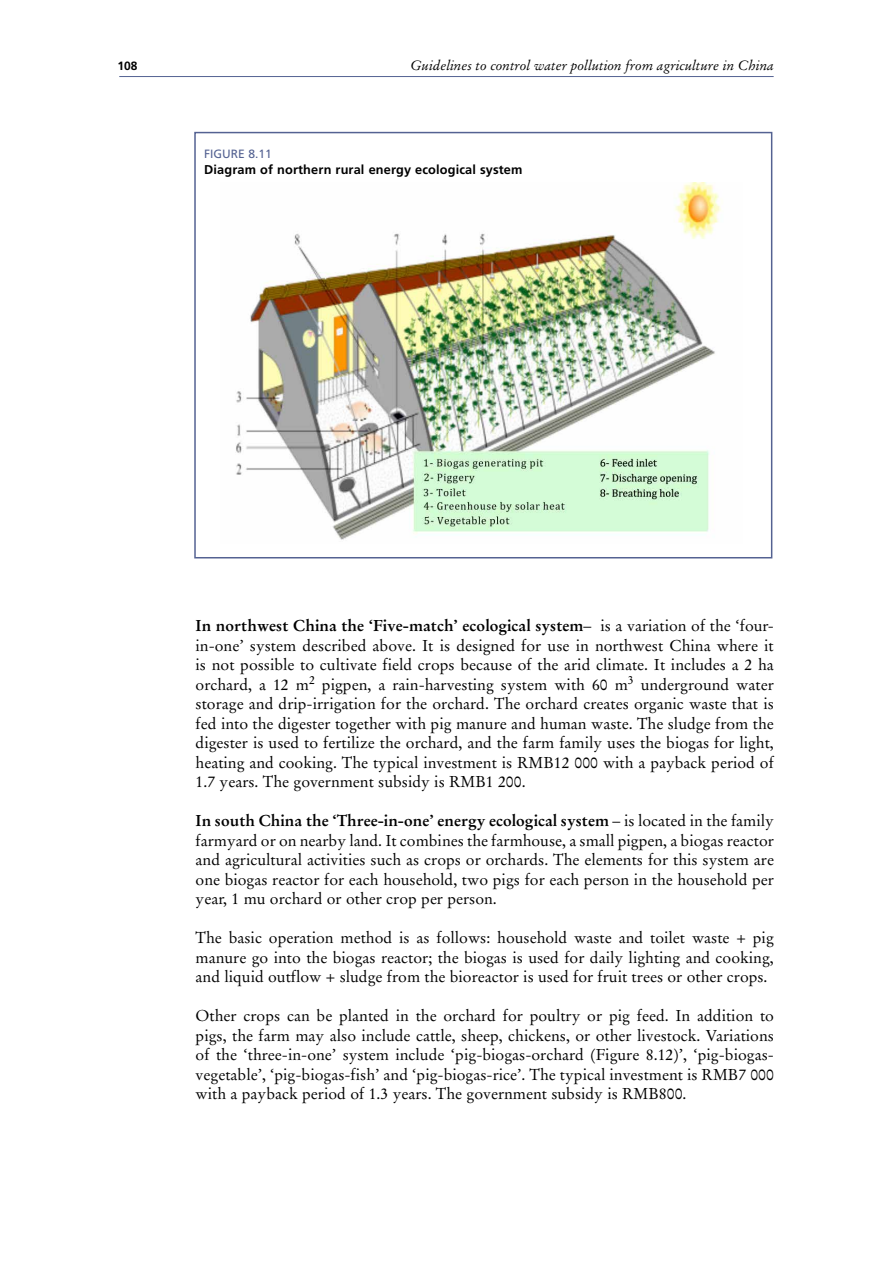
<style>
.page{position:relative;width:893px;height:1263px;background:#fff}
.page>*{position:absolute;margin:0;border:0;box-sizing:border-box;transform-origin:0 0}
.t1{font:15.75px/19.5px "Stempel Garamond";color:#000;text-align:justify}
.t2{font:italic 13.5px "Stempel Garamond";color:#000}
.t3{font:700 12.75px "Frutiger";letter-spacing:.01em;color:#000}
.t4{font:12px "Frutiger";color:#546292}
.t5{font:700 12px "Frutiger";color:#000}
.s1{font-weight:700}
</style>
<div class="page">
<hr style="left:119px;top:76px;width:655px;height:1px;background:#546292">
<div style="left:194px;top:132px;width:578px;height:426px;border:2px solid #546292"></div>
<img style="left:236px;top:183px;width:485px;height:357px">
<p class="t5" style="left:118px;top:59px;width:22px">108</p>
<p class="t2" style="left:410px;top:57px;width:365px">Guidelines to control water pollution from agriculture in China</p>
<p class="t4" style="left:204px;top:146px;width:69px">FIGURE 8.11</p>
<p class="t3" style="left:204px;top:162px;width:320px">Diagram of northern rural energy ecological system</p>
<p class="t1" style="left:196px;top:616px;width:580px"><span class="s1">In northwest China the ‘Five-match’ ecological system</span>– is a variation of the ‘four&shy;in-one’ system described above. It is designed for use in northwest China where it is not possible to cultivate field crops because of the arid climate. It includes a 2 ha orchard, a 12 m<sup>2</sup> pigpen, a rain-harvesting system with 60 m<sup>3</sup> underground water storage and drip-irrigation for the orchard. The orchard creates organic waste that is fed into the digester together with pig manure and human waste. The sludge from the digester is used to fertilize the orchard, and the farm family uses the biogas for light, heating and cooking. The typical investment is RMB12 000 with a payback period of 1.7 years. The government subsidy is RMB1 200.</p>
<p class="t1" style="left:196px;top:811px;width:580px"><span class="s1">In south China the ‘Three-in-one’ energy ecological system</span> – is located in the family farmyard or on nearby land. It combines the farmhouse, a small pigpen, a biogas reactor and agricultural activities such as crops or orchards. The elements for this system are one biogas reactor for each household, two pigs for each person in the household per year, 1 mu orchard or other crop per person.</p>
<p class="t1" style="left:196px;top:928px;width:580px">The basic operation method is as follows: household waste and toilet waste + pig manure go into the biogas reactor; the biogas is used for daily lighting and cooking, and liquid outflow + sludge from the bioreactor is used for fruit trees or other crops.</p>
<p class="t1" style="left:196px;top:1006px;width:580px">Other crops can be planted in the orchard for poultry or pig feed. In addition to pigs, the farm may also include cattle, sheep, chickens, or other livestock. Variations of the ‘three-in-one’ system include ‘pig-biogas-orchard (Figure 8.12)’, ‘pig-biogas&shy;vegetable’, ‘pig-biogas-fish’ and ‘pig-biogas-rice’. The typical investment is RMB7 000 with a payback period of 1.3 years. The government subsidy is RMB800.</p>
</div>
